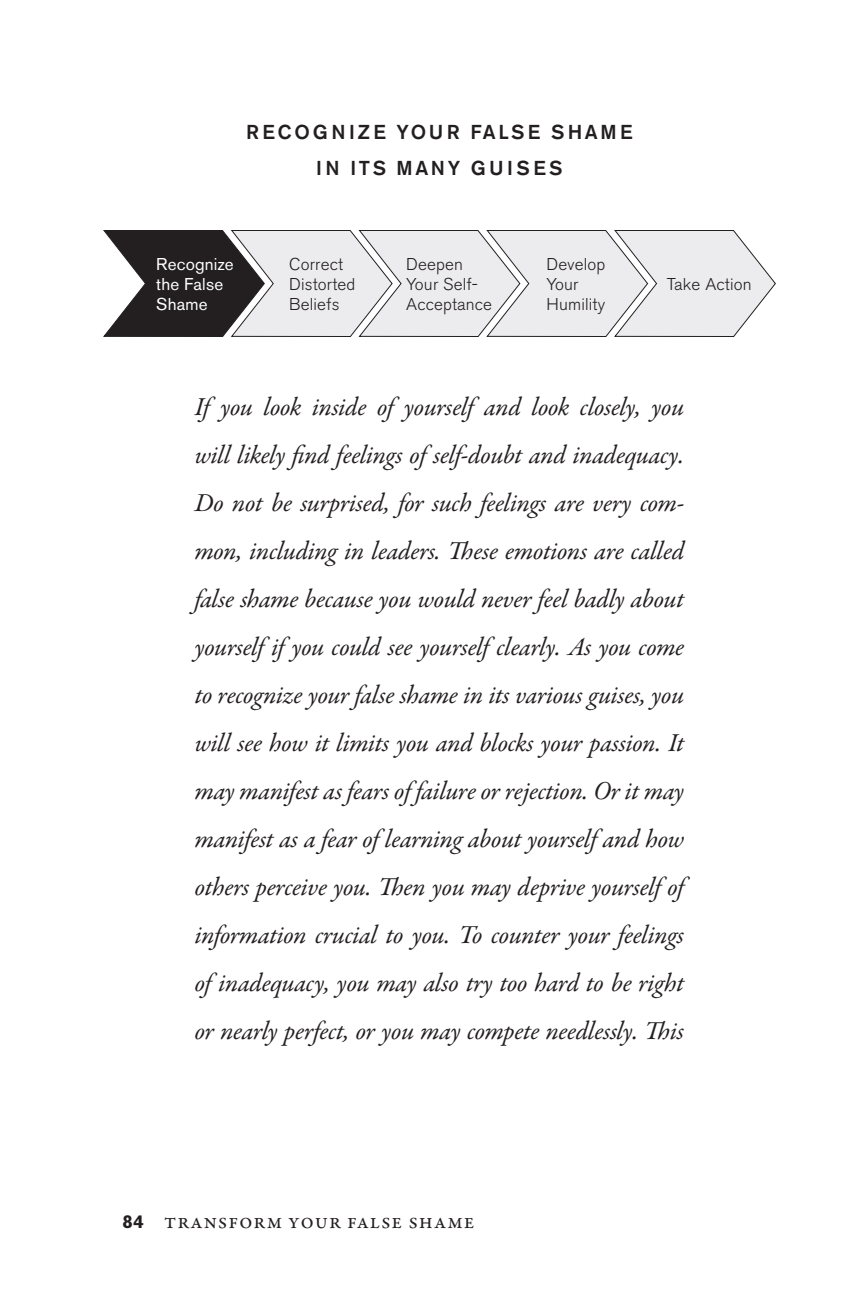
<style>
.page{position:relative;width:864px;height:1296px;background:#fff}
.page>*{position:absolute;margin:0;border:0;box-sizing:border-box;transform-origin:0 0}
.t1{font:italic 26px/48px "Garamond Premr Pro";letter-spacing:-.015em;color:#231f20;text-align:justify}
.t2{font:22px "Garamond Premr Pro";letter-spacing:.2em;color:#231f20}
.t3{font:500 20px/36px "Akzidenz Grotesk BE";letter-spacing:.15em;color:#231f20;text-align:center}
.t4{font:300 17px/20px "Akzidenz Grotesk BE";letter-spacing:.01em;color:#231f20}
.t5{font:17px/20px "Akzidenz Grotesk BE";letter-spacing:.01em;color:#fff}
.s1{font-family:"Akzidenz Grotesk Pro";font-weight:700;font-size:18.4px}
</style>
<div class="page">
<svg style="left:103px;top:230px;width:673px;height:107px;background:#c4c3c5"></svg>
<p class="t3" style="left:246px;top:113px;width:388px">RECOGNIZE YOUR FALSE SHAME<br>IN ITS MANY GUISES</p>
<p class="t5" style="left:156px;top:254px;width:79px">Recognize the False<br>Shame</p>
<p class="t4" style="left:289px;top:254px;width:68px">Correct<br>Distorted<br>Beliefs</p>
<p class="t4" style="left:406px;top:254px;width:87px">Deepen<br>Your Self-<br>Acceptance</p>
<p class="t4" style="left:547px;top:254px;width:60px">Develop<br>Your<br>Humility</p>
<p class="t4" style="left:667px;top:275px;width:86px">Take Action</p>
<p class="t1" style="left:195px;top:384px;width:491px">If you look inside of yourself and look closely, you will likely find feelings of self-doubt and inadequacy.<br>Do not be surprised, for such feelings are very com&shy;mon, including in leaders. These emotions are called false shame because you would never feel badly about yourself if you could see yourself clearly. As you come to recognize your false shame in its various guises, you will see how it limits you and blocks your passion. It may manifest as fears of failure or rejection. Or it may manifest as a fear of learning about yourself and how others perceive you. Then you may deprive yourself of information crucial to you. To counter your feelings of inadequacy, you may also try too hard to be right or nearly perfect, or you may compete needlessly. This</p>
<p class="t2" style="left:122px;top:1208px;width:354px"><span class="s1">84</span> transform your false shame</p>
</div>
